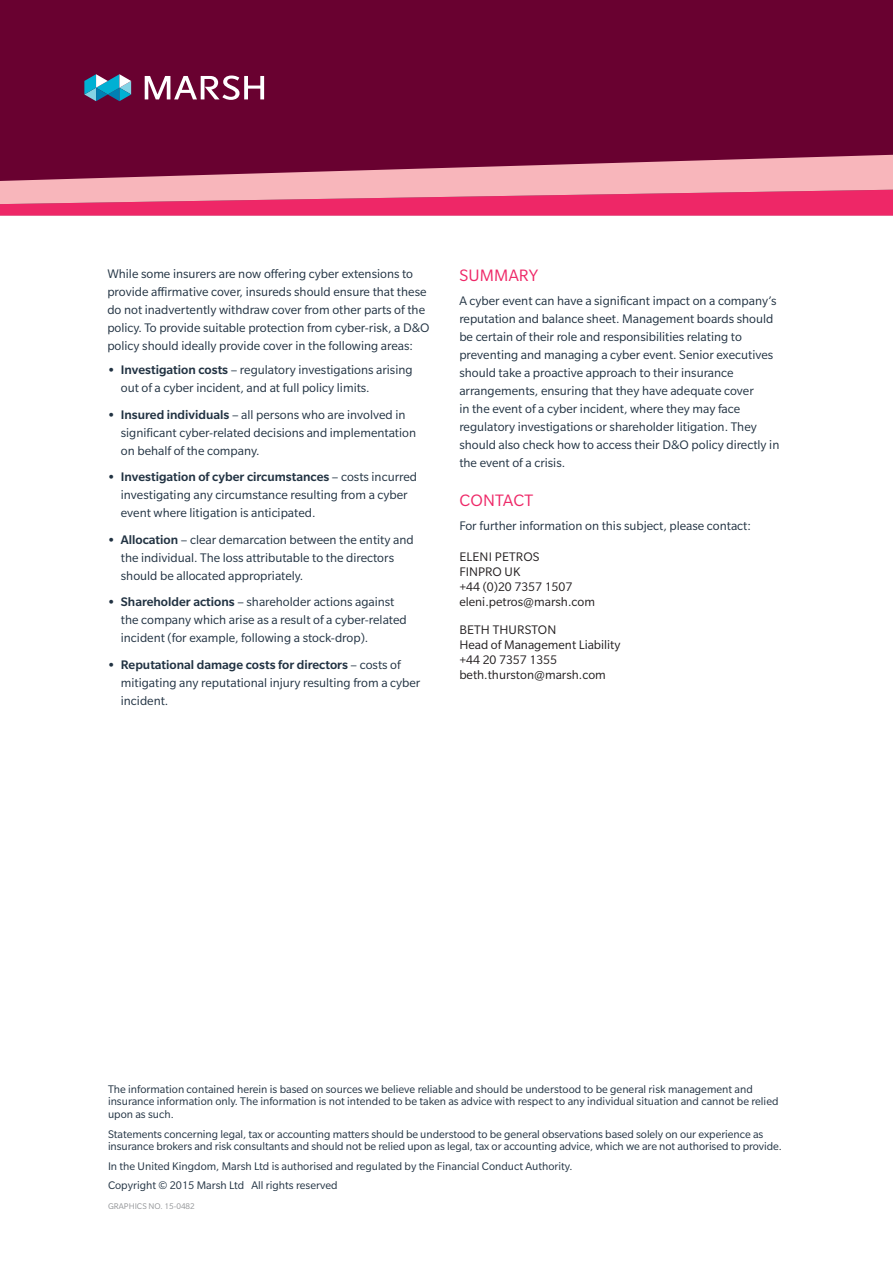
<style>
.page{position:relative;width:893px;height:1263px;background:#fff}
.page>*{position:absolute;margin:0;border:0;box-sizing:border-box;transform-origin:0 0}
.t1{font:18px "Slate Pro";letter-spacing:.01em;color:#ee2767}
.t2{font:13.5px/18px "Slate Pro";color:#213242}
.t3{font:13.5px/15px "Slate Pro";color:#231f20}
.t4{font:12px/12.8px "Slate Pro";color:#213242}
.t5{font:9px "Slate Pro";color:#939598}
.s1{font-weight:700}
.s2{font-weight:500}
</style>
<div class="page">
<div style="left:0;top:0;width:893px;height:154px;background:#690130"></div>
<svg style="left:0;top:154px;width:893px;height:62px;background:#d46282"></svg>
<svg style="left:84px;top:74px;width:47px;height:27px"></svg>
<svg style="left:145px;top:76px;width:119px;height:24px"></svg>
<p class="t2" style="left:107px;top:264px;width:324px">While some insurers are now offering cyber extensions to provide affirmative cover, insureds should ensure that these do not inadvertently withdraw cover from other parts of the policy. To provide suitable protection from cyber-risk, a D&amp;O policy should ideally provide cover in the following areas:</p>
<p class="t2" style="left:121px;top:361px;width:293px;text-indent:-14px"><span class="s1">•</span> <span class="s2">Investigation costs</span> – regulatory investigations arising out of a cyber incident, and at full policy limits.</p>
<p class="t2" style="left:121px;top:405px;width:297px;text-indent:-14px"><span class="s1">•</span> <span class="s2">Insured individuals</span> – all persons who are involved in significant cyber-related decisions and implementation on behalf of the company.</p>
<p class="t2" style="left:121px;top:468px;width:298px;text-indent:-14px"><span class="s1">•</span> <span class="s2">Investigation of cyber circumstances</span> – costs incurred investigating any circumstance resulting from a cyber event where litigation is anticipated.</p>
<p class="t2" style="left:121px;top:530px;width:294px;text-indent:-14px"><span class="s1">•</span> <span class="s2">Allocation</span> – clear demarcation between the entity and the individual. The loss attributable to the directors should be allocated appropriately.</p>
<p class="t2" style="left:121px;top:593px;width:287px;text-indent:-14px"><span class="s1">•</span> <span class="s2">Shareholder actions</span> – shareholder actions against the company which arise as a result of a cyber-related incident (for example, following a stock-drop).</p>
<p class="t2" style="left:121px;top:655px;width:301px;text-indent:-14px"><span class="s1">•</span> <span class="s2">Reputational damage costs for directors</span> – costs of mitigating any reputational injury resulting from a cyber incident.</p>
<h1 class="t1" style="left:459px;top:266px;width:80px">SUMMARY</h1>
<p class="t2" style="left:459px;top:292px;width:322px">A cyber event can have a significant impact on a company’s reputation and balance sheet. Management boards should be certain of their role and responsibilities relating to preventing and managing a cyber event. Senior executives should take a proactive approach to their insurance arrangements, ensuring that they have adequate cover<br>in the event of a cyber incident, where they may face regulatory investigations or shareholder litigation. They should also check how to access their D&amp;O policy directly in the event of a crisis.</p>
<h1 class="t1" style="left:459px;top:491px;width:75px">CONTACT</h1>
<p class="t2" style="left:459px;top:517px;width:293px">For further information on this subject, please contact:</p>
<p class="t3" style="left:459px;top:549px;width:137px">ELENI PETROS<br>FINPRO UK<br>+44 (0)20 7357 1507 eleni.petros@marsh.com</p>
<p class="t3" style="left:459px;top:622px;width:163px">BETH THURSTON<br>Head of Management Liability +44 20 7357 1355 beth.thurston@marsh.com</p>
<p class="t4" style="left:108px;top:1082px;width:672px">The information contained herein is based on sources we believe reliable and should be understood to be general risk management and insurance information only. The information is not intended to be taken as advice with respect to any individual situation and cannot be relied upon as such.</p>
<p class="t4" style="left:108px;top:1127px;width:675px">Statements concerning legal, tax or accounting matters should be understood to be general observations based solely on our experience as insurance brokers and risk consultants and should not be relied upon as legal, tax or accounting advice, which we are not authorised to provide.</p>
<p class="t4" style="left:108px;top:1156px;width:466px;line-height:19.5px">In the United Kingdom, Marsh Ltd is authorised and regulated by the Financial Conduct Authority.<br>Copyright © 2015 Marsh Ltd All rights reserved</p>
<p class="t5" style="left:108px;top:1201px;width:88px">GRAPHICS NO. 15-0482</p>
</div>
